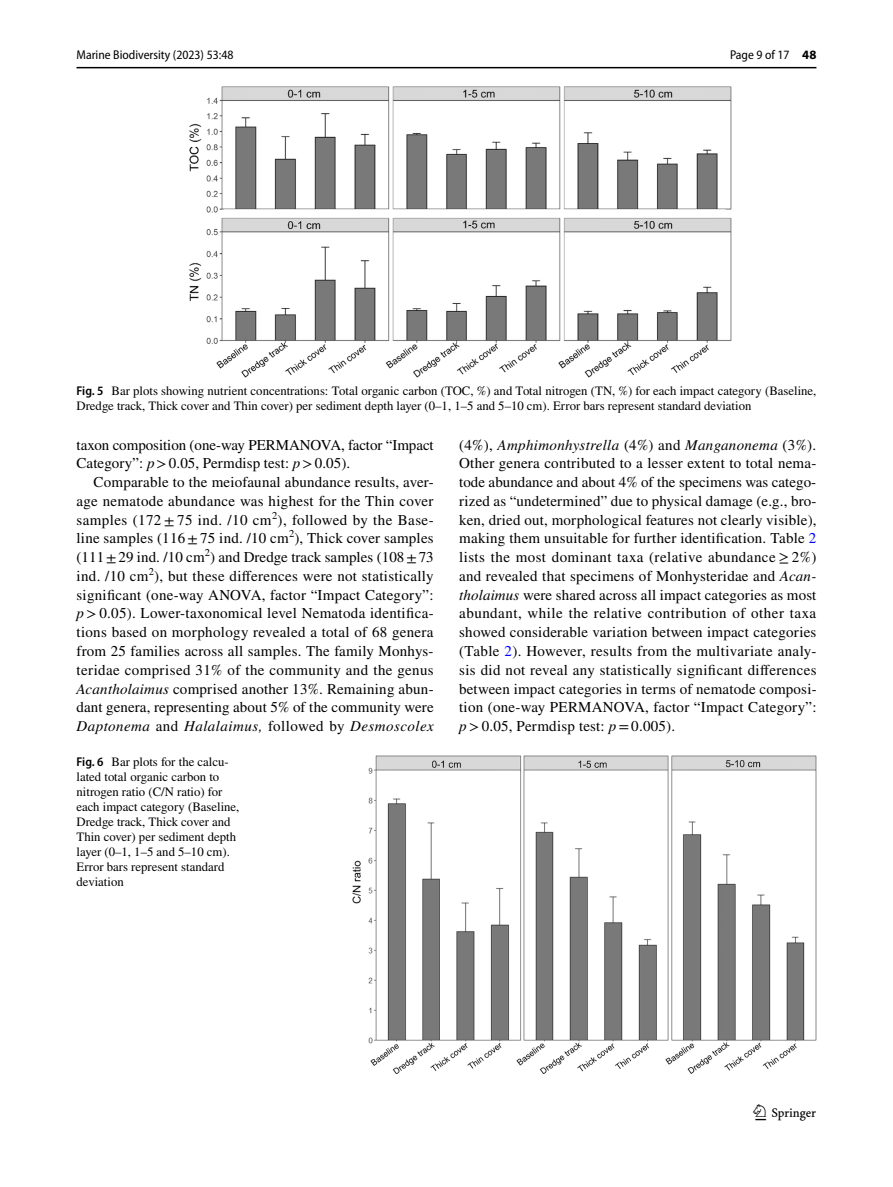
<style>
.page{position:relative;width:893px;height:1187px;background:#fff}
.page>*{position:absolute;margin:0;border:0;box-sizing:border-box;transform-origin:0 0}
.t1{font:22.5px "Springnew Regular 3";color:#000}
.t2{font:15px/18.8px "STIX";letter-spacing:.01em;color:#000;text-align:justify}
.t3{font:12.75px/15px "STIX";color:#000}
.t4{font:semi-condensed 12.75px "Myriad Pro";color:#000}
.s1{font-weight:700;font-stretch:normal}
.s2{font-family:"Myriad Pro";font-weight:600;font-stretch:semi-condensed}
.s3{font-style:italic}
.s4{color:#00f}
</style>
<div class="page">
<hr style="left:77px;top:67px;width:739px;height:1px;background:#000">
<img style="left:189px;top:87px;width:542px;height:291px">
<img style="left:352px;top:755px;width:464px;height:318px">
<p class="t4" style="left:77px;top:48px;width:158px">Marine Biodiversity (2023) 53:48</p>
<p class="t4" style="left:730px;top:48px;width:88px">Page 9 of 17 <span class="s1">48</span></p>
<p class="t3" style="left:77px;top:384px;width:741px"><span class="s2">Fig. 5</span> Bar plots showing nutrient concentrations: Total organic carbon (TOC, %) and Total nitrogen (TN, %) for each impact category (Baseline,<br>Dredge track, Thick cover and Thin cover) per sediment depth layer (0–1, 1–5 and 5–10 cm). Error bars represent standard deviation</p>
<p class="t2" style="left:77px;top:436px;width:359px">taxon composition (one-way PERMANOVA, factor “Impact<br>Category”: <span class="s3">p</span>&gt;0.05, Permdisp test: <span class="s3">p</span>&gt;0.05).</p>
<p class="t2" style="left:77px;top:473px;width:359px;text-indent:17px">Comparable to the meiofaunal abundance results, aver&shy;age nematode abundance was highest for the Thin cover samples (172 ± 75 ind. /10 cm<sup>2</sup>), followed by the Base&shy;line samples (116±75 ind. /10 cm<sup>2</sup>), Thick cover samples (111±29 ind. /10 cm<sup>2</sup>) and Dredge track samples (108±73 ind. /10 cm<sup>2</sup>), but these differences were not statistically significant (one-way ANOVA, factor “Impact Category”: <span class="s3">p</span>&gt;0.05). Lower-taxonomical level Nematoda identifica&shy;tions based on morphology revealed a total of 68 genera from 25 families across all samples. The family Monhys&shy;teridae comprised 31% of the community and the genus <span class="s3">Acantholaimus</span> comprised another 13%. Remaining abun&shy;dant genera, representing about 5% of the community were <span class="s3">Daptonema</span> and <span class="s3">Halalaimus,</span> followed by <span class="s3">Desmoscolex</span></p>
<p class="t3" style="left:77px;top:754px;width:164px"><span class="s2">Fig. 6</span> Bar plots for the calcu&shy;lated total organic carbon to nitrogen ratio (C/N ratio) for each impact category (Baseline,<br>Dredge track, Thick cover and<br>Thin cover) per sediment depth layer (0–1, 1–5 and 5–10 cm).<br>Error bars represent standard deviation</p>
<p class="t2" style="left:459px;top:436px;width:359px">(4%), <span class="s3">Amphimonhystrella</span> (4%) and <span class="s3">Manganonema</span> (3%).<br>Other genera contributed to a lesser extent to total nema&shy;tode abundance and about 4% of the specimens was catego&shy;rized as “undetermined” due to physical damage (e.g., bro&shy;ken, dried out, morphological features not clearly visible), making them unsuitable for further identification. Table <span class="s4">2 </span>lists the most dominant taxa (relative abundance ≥ 2%) and revealed that specimens of Monhysteridae and <span class="s3">Acan&shy;tholaimus</span> were shared across all impact categories as most abundant, while the relative contribution of other taxa showed considerable variation between impact categories (Table <span class="s4">2</span>). However, results from the multivariate analy&shy;sis did not reveal any statistically significant differences between impact categories in terms of nematode composi&shy;tion (one-way PERMANOVA, factor “Impact Category”: <span class="s3">p</span>&gt;0.05, Permdisp test: <span class="s3">p</span>=0.005).</p>
<h1 class="t1" style="left:755px;top:1104px;width:62px">1 3</h1>
</div>
